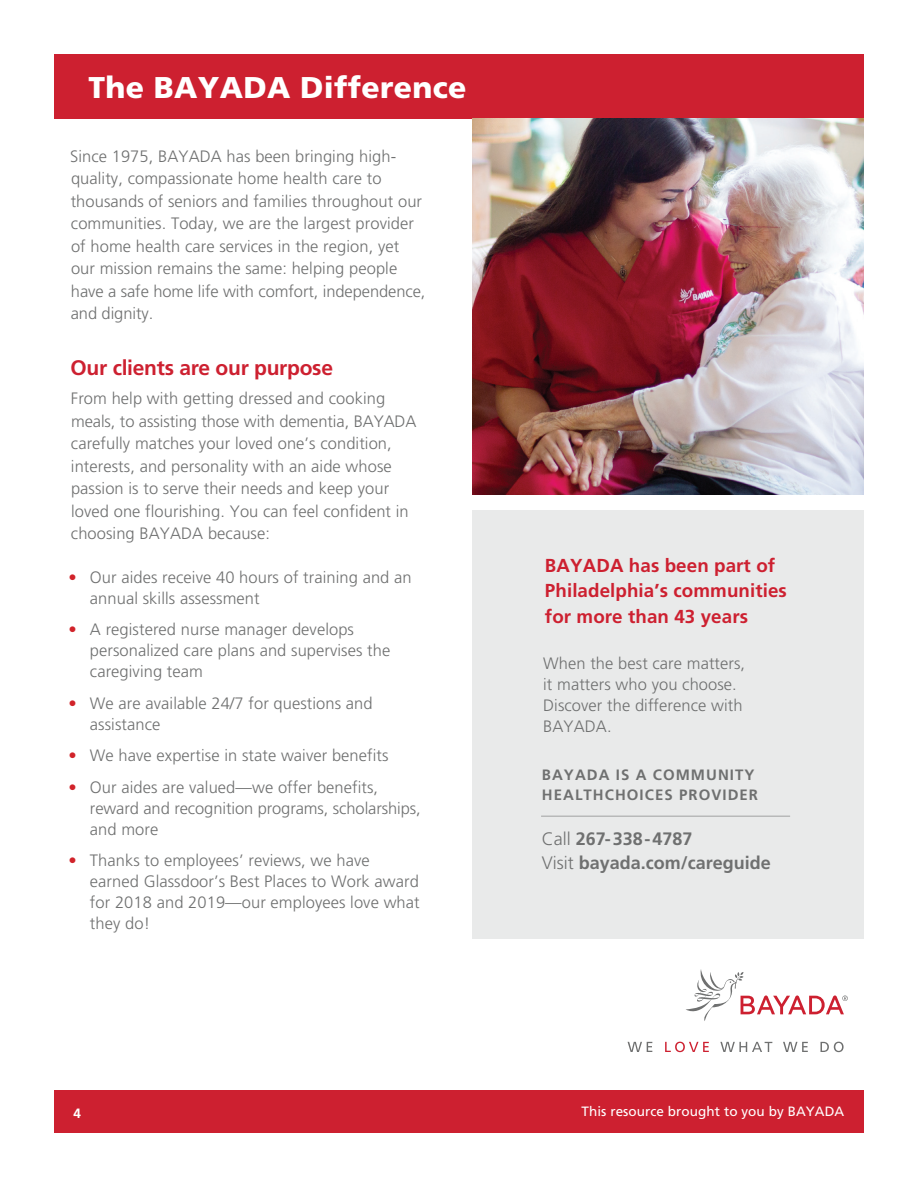
<style>
.page{position:relative;width:918px;height:1188px;background:#fff}
.page>*{position:absolute;margin:0;border:0;box-sizing:border-box;transform-origin:0 0}
.t1{font:900 30px "Frutiger";letter-spacing:.01em;color:#fff}
.t2{font:700 21px "Frutiger";letter-spacing:-.015em;color:#cd2030}
.t3{font:700 18.75px/25.5px "Frutiger";letter-spacing:.005em;color:#cd2030}
.t4{font:700 18px/24px "Frutiger";color:#6f7070}
.t5{font:300 16.5px/22.5px "Frutiger";letter-spacing:.005em;color:#6f7070}
.t6{font:700 15px/19.5px "Frutiger";letter-spacing:.07em;color:#6f7070}
.t7{font:13.5px "Frutiger";letter-spacing:.005em;color:#fff}
.t8{font:700 13.5px "Frutiger";color:#fff}
.s1{color:#d1232a}
.s2{font-weight:300}
</style>
<div class="page">
<div style="left:472px;top:510px;width:392px;height:429px;background:#e9eaea"></div>
<div style="left:54px;top:54px;width:810px;height:65px;background:#cd2030"></div>
<svg style="left:628px;top:1042px;width:24px;height:10px"></svg>
<svg style="left:720px;top:1042px;width:124px;height:10px"></svg>
<svg style="left:665px;top:1042px;width:44px;height:10px"></svg>
<svg style="left:686px;top:969px;width:162px;height:52px"></svg>
<img style="left:472px;top:119px;width:392px;height:376px">
<div style="left:54px;top:1090px;width:810px;height:42px;background:#cd2030"></div>
<hr style="left:541px;top:816px;width:249px;height:1px;background:#6f7070">
<h1 class="t1" style="left:88px;top:69px;width:379px">The BAYADA Difference</h1>
<p class="t5" style="left:70px;top:145px;width:357px">Since 1975, BAYADA has been bringing high&shy;quality, compassionate home health care to thousands of seniors and families throughout our communities. Today, we are the largest provider of home health care services in the region, yet our mission remains the same: helping people have a safe home life with comfort, independence, and dignity.</p>
<p class="t2" style="left:71px;top:355px;width:264px">Our clients are our purpose</p>
<p class="t5" style="left:71px;top:387px;width:347px">From help with getting dressed and cooking meals, to assisting those with dementia, BAYADA carefully matches your loved one’s condition, interests, and personality with an aide whose passion is to serve their needs and keep your loved one flourishing. You can feel confident in choosing BAYADA because:</p>
<p class="t5" style="left:90px;top:567px;width:323px;line-height:21px;text-indent:-21px"><span class="s1">•</span> Our aides receive 40 hours of training and an annual skills assessment</p>
<p class="t5" style="left:90px;top:619px;width:302px;line-height:21px;text-indent:-21px"><span class="s1">•</span> A registered nurse manager develops personalized care plans and supervises the caregiving team</p>
<p class="t5" style="left:90px;top:693px;width:284px;line-height:21px;text-indent:-21px"><span class="s1">•</span> We are available 24/7 for questions and assistance</p>
<p class="t5" style="left:69px;top:744px;width:321px"><span class="s1">•</span> We have expertise in state waiver benefits</p>
<p class="t5" style="left:90px;top:777px;width:332px;line-height:21px;text-indent:-21px"><span class="s1">•</span> Our aides are valued—we offer benefits, reward and recognition programs, scholarships, and more</p>
<p class="t5" style="left:90px;top:850px;width:331px;line-height:21px;text-indent:-21px"><span class="s1">•</span> Thanks to employees’ reviews, we have earned Glassdoor’s Best Places to Work award for 2018 and 2019—our employees love what they do!</p>
<p class="t8" style="left:74px;top:1105px;width:9px">4</p>
<p class="t3" style="left:545px;top:552px;width:243px">BAYADA has been part of<br>Philadelphia’s communities for more than 43 years</p>
<p class="t5" style="left:543px;top:653px;width:203px;line-height:21px">When the best care matters, it matters who you choose.<br>Discover the difference with<br>BAYADA.</p>
<p class="t6" style="left:542px;top:765px;width:218px">BAYADA IS A COMMUNITY<br>HEALTHCHOICES PROVIDER</p>
<p class="t4" style="left:542px;top:826px;width:231px"><span class="s2">Call</span> 267-338-4787<br><span class="s2">Visit</span> bayada.com/careguide</p>
<p class="t7" style="left:582px;top:1104px;width:264px">This resource brought to you by BAYADA</p>
</div>
